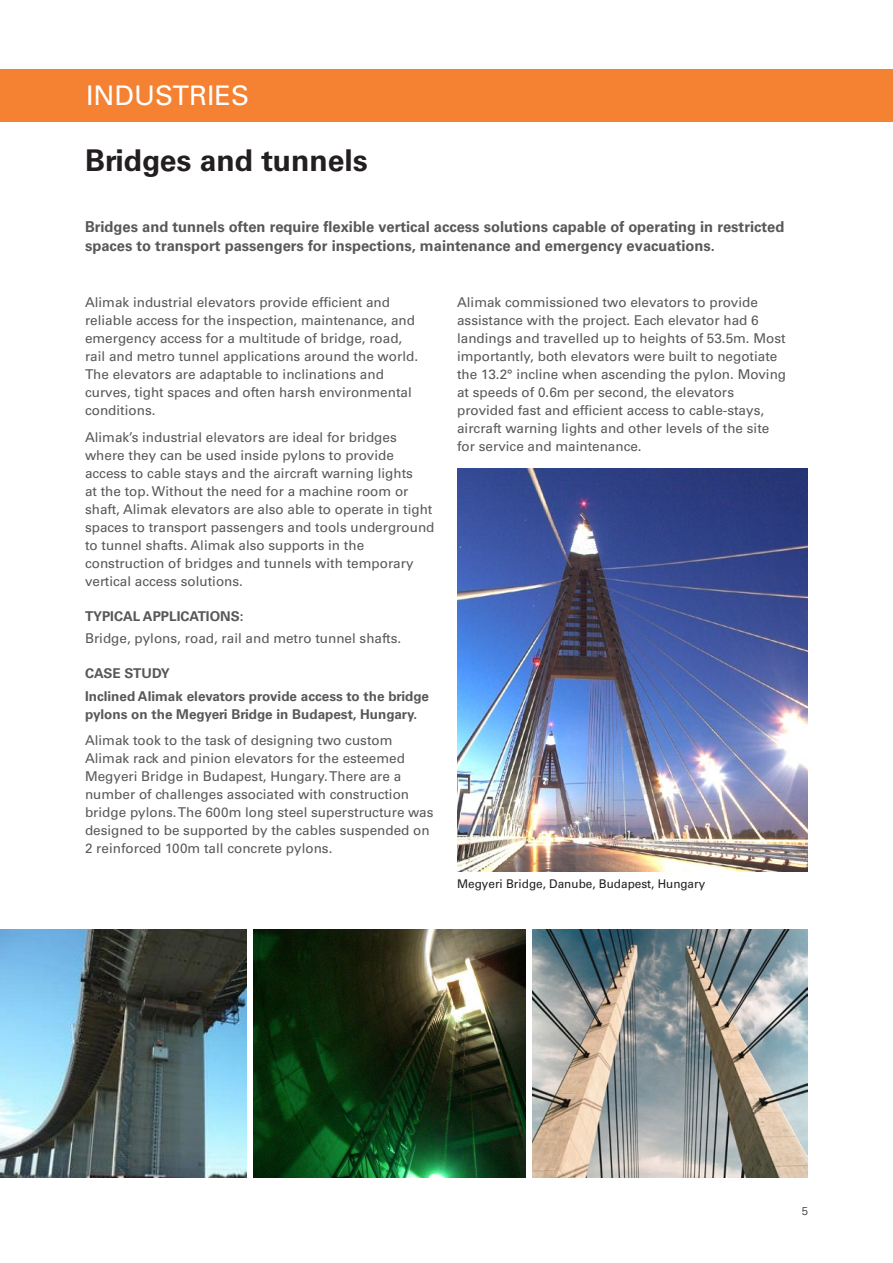
<style>
.page{position:relative;width:893px;height:1263px;background:#fff}
.page>*{position:absolute;margin:0;border:0;box-sizing:border-box;transform-origin:0 0}
.t1{font:700 30px "Univers LT Std";color:#231f20}
.t2{font:27px "Univers LT Std";color:#fff}
.Introduction_text{font:700 15px/19.5px "Univers LT Std";color:#57585a}
.Regular_text{font:13.5px/18px "Univers LT Std";color:#57585a}
.Regular_text-2{font:700 13.5px/18px "Univers LT Std";color:#57585a}
.Headline{font:700 13.5px "Univers LT Std";color:#57585a}
.Image_caption{font:12px "Univers LT Std";color:#231f20}
.t3{font:300 11.25px "Univers LT Std";color:#231f20}
</style>
<div class="page">
<div style="left:0;top:69px;width:893px;height:52px;background:#f48232"></div>
<img style="left:457px;top:469px;width:351px;height:402px">
<img style="left:0;top:929px;width:247px;height:248px">
<img style="left:254px;top:929px;width:271px;height:248px">
<img style="left:532px;top:929px;width:276px;height:248px">
<h2 class="t2" style="left:86px;top:79px;width:164px">INDUSTRIES</h2>
<p class="t1" style="left:85px;top:142px;width:284px">Bridges and tunnels</p>
<p class="Introduction_text" style="left:85px;top:217px;width:701px">Bridges and tunnels often require flexible vertical access solutions capable of operating in restricted spaces to transport passengers for inspections, maintenance and emergency evacuations.</p>
<p class="Regular_text" style="left:85px;top:294px;width:335px">Alimak industrial elevators provide efficient and reliable access for the inspection, maintenance, and emergency access for a multitude of bridge, road, rail and metro tunnel applications around the world.<br>The elevators are adaptable to inclinations and curves, tight spaces and often harsh environmental conditions.</p>
<p class="Regular_text" style="left:85px;top:428px;width:351px">Alimak’s industrial elevators are ideal for bridges where they can be used inside pylons to provide access to cable stays and the aircraft warning lights<br>at the top. Without the need for a machine room or shaft, Alimak elevators are also able to operate in tight spaces to transport passengers and tools underground to tunnel shafts. Alimak also supports in the construction of bridges and tunnels with temporary vertical access solutions.</p>
<p class="Headline" style="left:85px;top:608px;width:160px">TYPICAL APPLICATIONS:</p>
<p class="Regular_text" style="left:85px;top:629px;width:318px">Bridge, pylons, road, rail and metro tunnel shafts.</p>
<p class="Headline" style="left:85px;top:666px;width:86px">CASE STUDY</p>
<p class="Regular_text-2" style="left:85px;top:687px;width:345px">Inclined Alimak elevators provide access to the bridge pylons on the Megyeri Bridge in Budapest, Hungary.</p>
<p class="Regular_text" style="left:85px;top:731px;width:350px">Alimak took to the task of designing two custom Alimak rack and pinion elevators for the esteemed Megyeri Bridge in Budapest, Hungary. There are a number of challenges associated with construction bridge pylons. The 600m long steel superstructure was designed to be supported by the cables suspended on 2 reinforced 100m tall concrete pylons.</p>
<p class="Regular_text" style="left:457px;top:294px;width:331px">Alimak commissioned two elevators to provide assistance with the project. Each elevator had 6 landings and travelled up to heights of 53.5m. Most importantly, both elevators were built to negotiate the 13.2° incline when ascending the pylon. Moving at speeds of 0.6m per second, the elevators provided fast and efficient access to cable-stays, aircraft warning lights and other levels of the site for service and maintenance.</p>
<p class="Image_caption" style="left:457px;top:876px;width:250px">Megyeri Bridge, Danube, Budapest, Hungary</p>
<p class="t3" style="left:802px;top:1204px;width:8px">5</p>
</div>
